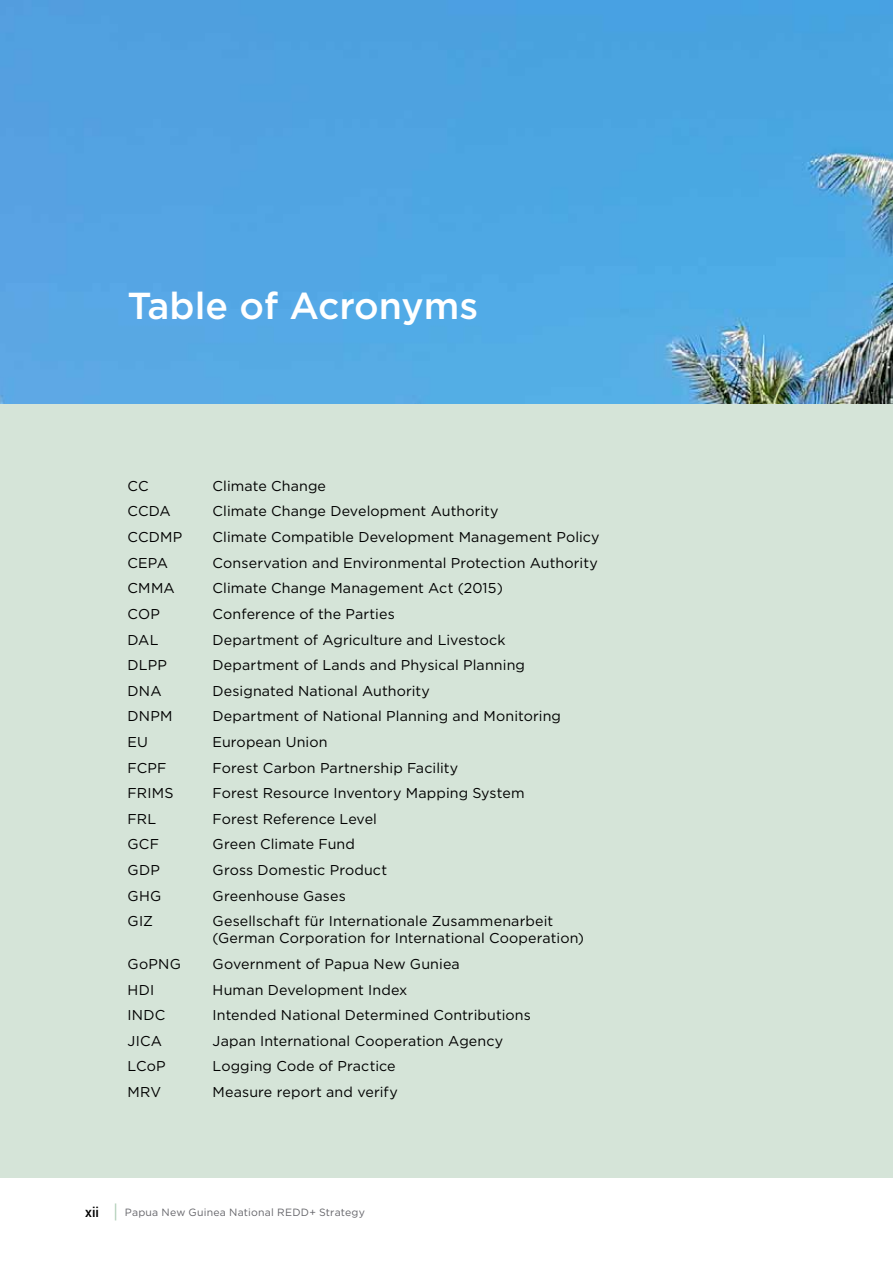
<style>
.page{position:relative;width:893px;height:1263px;background:#fff}
.page>*{position:absolute;margin:0;border:0;box-sizing:border-box;transform-origin:0 0}
.t1{font:500 37.5px "Gotham";color:#fff}
.t2{font:14.25px/17.1px "Gotham";letter-spacing:.01em;color:#000}
.t3{font:500 13.5px "Roboto";color:#000}
.t4{font:10.5px "Gotham";letter-spacing:.02em;color:#65656a}
</style>
<div class="page">
<svg style="left:115px;top:1203px;width:1px;height:17px"></svg>
<img style="left:0;top:0;width:893px;height:404px">
<div style="left:0;top:404px;width:893px;height:774px;background:#d5e4d8"></div>
<h1 class="t1" style="left:128px;top:281px;width:352px">Table of Acronyms</h1>
<p class="t2" style="left:128px;top:477px;width:22px">CC</p>
<p class="t2" style="left:213px;top:477px;width:115px">Climate Change</p>
<p class="t2" style="left:128px;top:503px;width:45px">CCDA</p>
<p class="t2" style="left:213px;top:503px;width:288px">Climate Change Development Authority</p>
<p class="t2" style="left:128px;top:528px;width:56px">CCDMP</p>
<p class="t2" style="left:213px;top:528px;width:389px">Climate Compatible Development Management Policy</p>
<p class="t2" style="left:128px;top:554px;width:42px">CEPA</p>
<p class="t2" style="left:213px;top:554px;width:387px">Conservation and Environmental Protection Authority</p>
<p class="t2" style="left:128px;top:579px;width:49px">CMMA</p>
<p class="t2" style="left:213px;top:579px;width:292px">Climate Change Management Act (2015)</p>
<p class="t2" style="left:128px;top:605px;width:34px">COP</p>
<p class="t2" style="left:213px;top:605px;width:184px">Conference of the Parties</p>
<p class="t2" style="left:128px;top:631px;width:32px">DAL</p>
<p class="t2" style="left:213px;top:631px;width:294px">Department of Agriculture and Livestock</p>
<p class="t2" style="left:128px;top:656px;width:41px">DLPP</p>
<p class="t2" style="left:213px;top:656px;width:314px">Department of Lands and Physical Planning</p>
<p class="t2" style="left:128px;top:682px;width:36px">DNA</p>
<p class="t2" style="left:213px;top:682px;width:219px">Designated National Authority</p>
<p class="t2" style="left:128px;top:707px;width:47px">DNPM</p>
<p class="t2" style="left:213px;top:707px;width:350px">Department of National Planning and Monitoring</p>
<p class="t2" style="left:128px;top:733px;width:22px">EU</p>
<p class="t2" style="left:213px;top:733px;width:116px">European Union</p>
<p class="t2" style="left:128px;top:759px;width:41px">FCPF</p>
<p class="t2" style="left:213px;top:759px;width:247px">Forest Carbon Partnership Facility</p>
<p class="t2" style="left:128px;top:784px;width:48px">FRIMS</p>
<p class="t2" style="left:213px;top:784px;width:313px">Forest Resource Inventory Mapping System</p>
<p class="t2" style="left:128px;top:810px;width:30px">FRL</p>
<p class="t2" style="left:213px;top:810px;width:166px">Forest Reference Level</p>
<p class="t2" style="left:128px;top:835px;width:33px">GCF</p>
<p class="t2" style="left:213px;top:835px;width:144px">Green Climate Fund</p>
<p class="t2" style="left:128px;top:861px;width:34px">GDP</p>
<p class="t2" style="left:213px;top:861px;width:176px">Gross Domestic Product</p>
<p class="t2" style="left:128px;top:887px;width:35px">GHG</p>
<p class="t2" style="left:213px;top:887px;width:135px">Greenhouse Gases</p>
<p class="t2" style="left:128px;top:912px;width:27px">GIZ</p>
<p class="t2" style="left:213px;top:912px;width:373px">Gesellschaft für Internationale Zusammenarbeit (German Corporation for International Cooperation)</p>
<p class="t2" style="left:128px;top:955px;width:55px">GoPNG</p>
<p class="t2" style="left:213px;top:955px;width:249px">Government of Papua New Guniea</p>
<p class="t2" style="left:128px;top:981px;width:28px">HDI</p>
<p class="t2" style="left:213px;top:981px;width:196px">Human Development Index</p>
<p class="t2" style="left:128px;top:1006px;width:39px">INDC</p>
<p class="t2" style="left:213px;top:1006px;width:320px">Intended National Determined Contributions</p>
<p class="t2" style="left:128px;top:1032px;width:36px">JICA</p>
<p class="t2" style="left:213px;top:1032px;width:292px">Japan International Cooperation Agency</p>
<p class="t2" style="left:128px;top:1057px;width:40px">LCoP</p>
<p class="t2" style="left:213px;top:1057px;width:185px">Logging Code of Practice</p>
<p class="t2" style="left:128px;top:1083px;width:35px">MRV</p>
<p class="t2" style="left:213px;top:1083px;width:187px">Measure report and verify</p>
<p class="t3" style="left:85px;top:1202px;width:16px">xii</p>
<p class="t4" style="left:125px;top:1205px;width:242px">Papua New Guinea National REDD+ Strategy</p>
</div>
